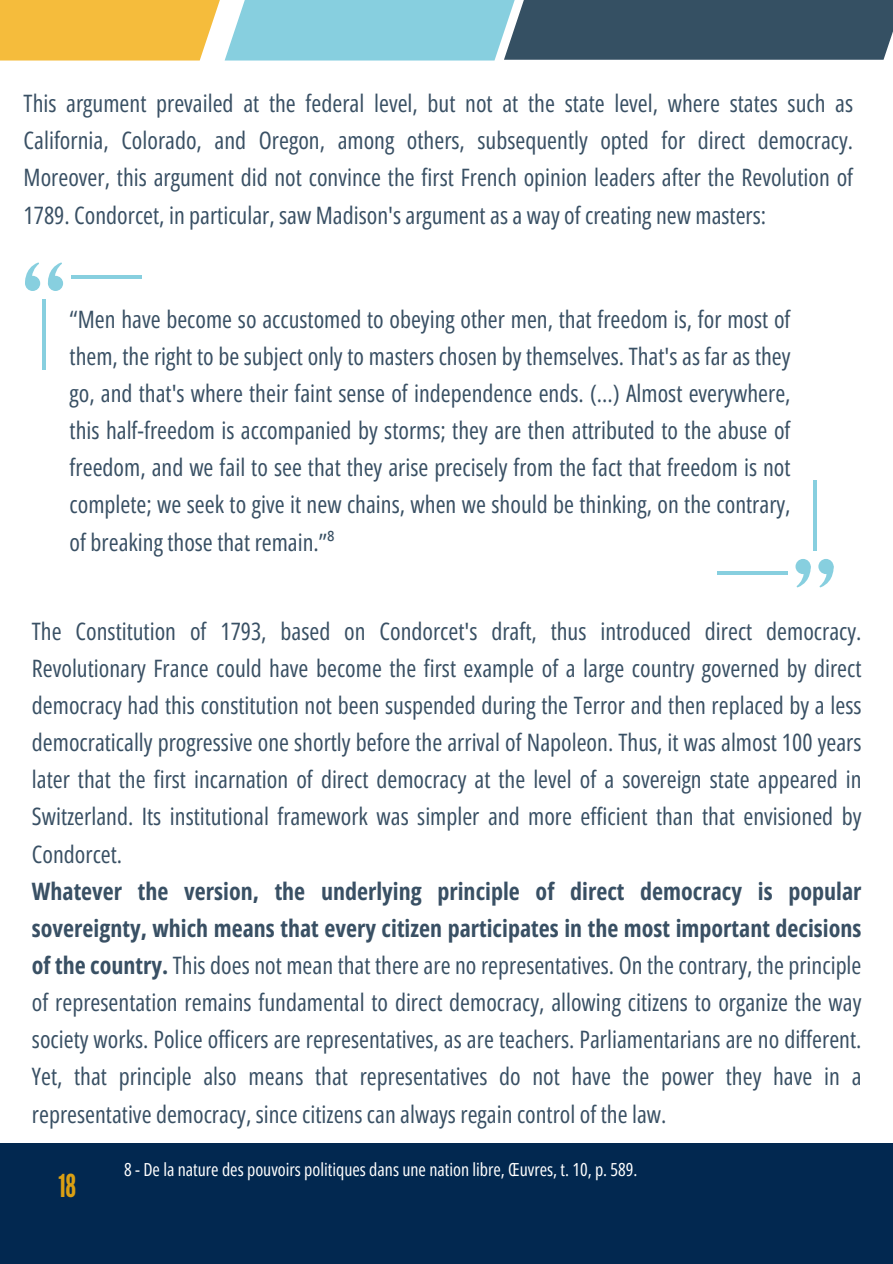
<style>
.page{position:relative;width:893px;height:1264px;background:#fff}
.page>*{position:absolute;margin:0;border:0;box-sizing:border-box;transform-origin:0 0}
.t1{font:31.5px "League Gothic";color:#dba013}
.t2{font:24px/37.2px "Open Sans Condensed";color:#395064;text-align:justify}
.t3{font:18px "Open Sans Condensed";color:#fff}
.s1{font-weight:700}
</style>
<div class="page">
<div style="left:0;top:1143px;width:892px;height:120px;background:#022850"></div>
<div style="left:0;top:0;width:326px;height:61px;background:#f5bc3c"></div>
<div style="left:224px;top:0;width:360px;height:61px;background:#87cfdf"></div>
<div style="left:504px;top:0;width:388px;height:60px;background:#355063"></div>
<svg style="left:48px;top:276px;width:15px;height:15px"></svg>
<svg style="left:47px;top:262px;width:15px;height:26px"></svg>
<div style="left:25px;top:276px;width:15px;height:15px;background:#87cfdf;border-radius:50%"></div>
<svg style="left:25px;top:262px;width:14px;height:26px"></svg>
<hr style="left:42px;top:299px;width:4px;height:70px;background:#87cfdf">
<hr style="left:71px;top:275px;width:70px;height:4px;background:#87cfdf">
<div style="left:795px;top:559px;width:15px;height:15px;background:#87cfdf;border-radius:50%"></div>
<svg style="left:796px;top:561px;width:15px;height:26px"></svg>
<div style="left:818px;top:559px;width:15px;height:15px;background:#87cfdf;border-radius:50%"></div>
<svg style="left:819px;top:561px;width:15px;height:26px"></svg>
<svg style="left:813px;top:481px;width:3px;height:70px"></svg>
<hr style="left:717px;top:571px;width:70px;height:3px;background:#87cfdf">
<p class="t2" style="left:24px;top:84px;width:831px">This argument prevailed at the federal level, but not at the state level, where states such as California, Colorado, and Oregon, among others, subsequently opted for direct democracy.<br>Moreover, this argument did not convince the first French opinion leaders after the Revolution of 1789. Condorcet, in particular, saw Madison's argument as a way of creating new masters:</p>
<h1 class="t2" style="left:70px;top:300px;width:722px">“Men have become so accustomed to obeying other men, that freedom is, for most of them, the right to be subject only to masters chosen by themselves. That's as far as they go, and that's where their faint sense of independence ends. (...) Almost everywhere, this half-freedom is accompanied by storms; they are then attributed to the abuse of freedom, and we fail to see that they arise precisely from the fact that freedom is not complete; we seek to give it new chains, when we should be thinking, on the contrary, of breaking those that remain.”⁸</h1>
<p class="t2" style="left:32px;top:611px;width:831px;text-align:left">The Constitution of 1793, based on Condorcet's draft, thus introduced direct democracy.<br>Revolutionary France could have become the first example of a large country governed by direct democracy had this constitution not been suspended during the Terror and then replaced by a less democratically progressive one shortly before the arrival of Napoleon. Thus, it was almost 100 years later that the first incarnation of direct democracy at the level of a sovereign state appeared in Switzerland. Its institutional framework was simpler and more efficient than that envisioned by Condorcet.<br><span class="s1">Whatever the version, the underlying principle of direct democracy is popular sovereignty, which means that every citizen participates in the most important decisions of the country.</span> This does not mean that there are no representatives. On the contrary, the principle of representation remains fundamental to direct democracy, allowing citizens to organize the way society works. Police officers are representatives, as are teachers. Parliamentarians are no different.<br>Yet, that principle also means that representatives do not have the power they have in a representative democracy, since citizens can always regain control of the law.</p>
<h1 class="t3" style="left:124px;top:1156px;width:515px">8 - De la nature des pouvoirs politiques dans une nation libre, Œuvres, t. 10, p. 589.</h1>
<h1 class="t1" style="left:58px;top:1167px;width:20px">18</h1>
</div>
